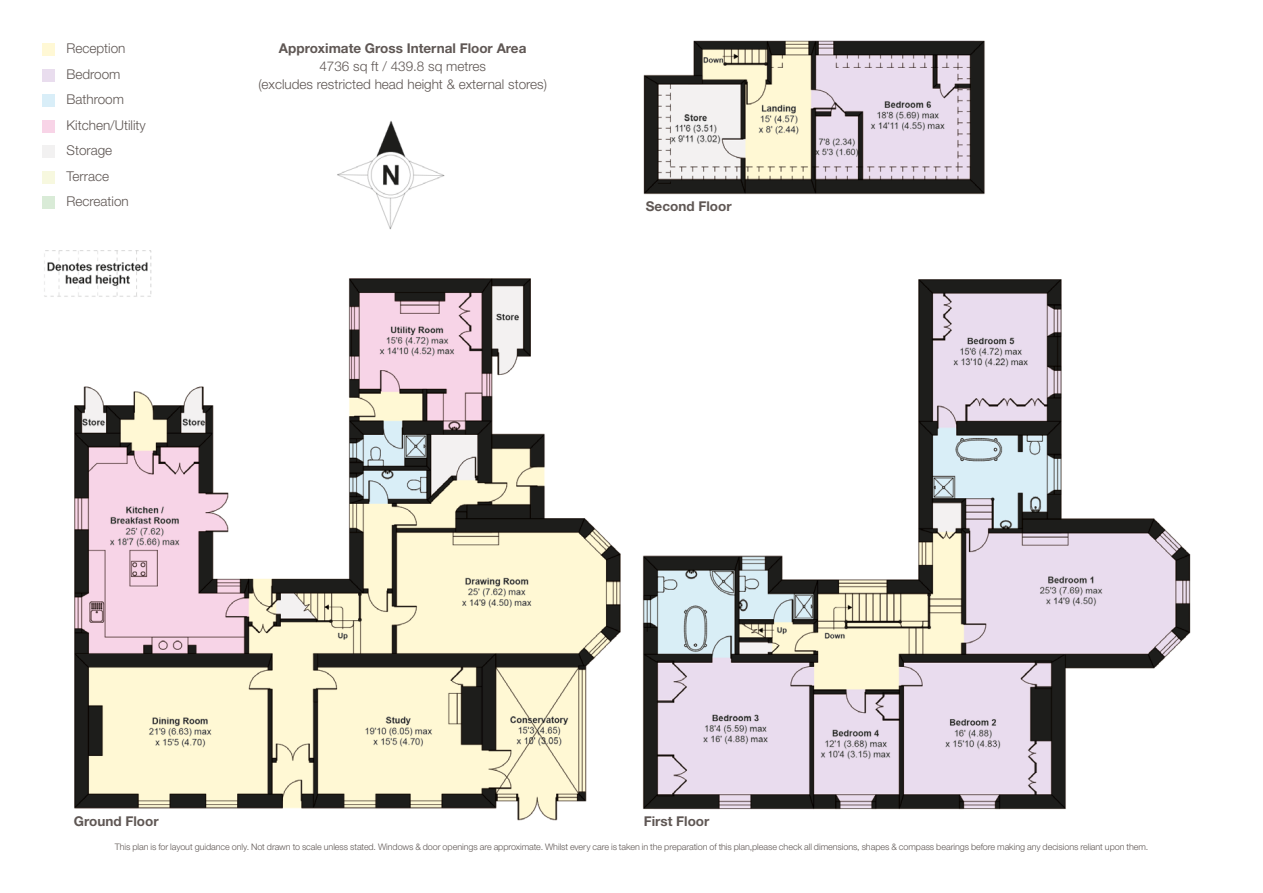
<style>
.page{position:relative;width:1263px;height:893px;background:#fff}
.page>*{position:absolute;margin:0;border:0;box-sizing:border-box;transform-origin:0 0}
.t1{font:300 13.5px/25.5px "Helvetica Neue";color:#5f5754;text-align:center}
.t2{font:700 13.5px "Helvetica Neue";color:#5f5754}
.t3{font:300 9px "Helvetica Neue";letter-spacing:-.005em;color:#5f5754}
</style>
<div class="page">
<img style="left:337px;top:120px;width:108px;height:110px">
<img style="left:74px;top:278px;width:547px;height:543px">
<img style="left:642px;top:279px;width:549px;height:531px">
<img style="left:44px;top:250px;width:116px;height:54px">
<img style="left:643px;top:40px;width:342px;height:155px">
<div style="left:43px;top:43px;width:12px;height:13px;background:#fff8d5"></div>
<div style="left:43px;top:69px;width:12px;height:13px;background:#e9ddee"></div>
<div style="left:43px;top:94px;width:12px;height:13px;background:#d9eef8"></div>
<div style="left:43px;top:120px;width:12px;height:13px;background:#f8d4e7"></div>
<div style="left:43px;top:145px;width:12px;height:13px;background:#f2f1f1"></div>
<div style="left:43px;top:171px;width:12px;height:13px;background:#f7f8df"></div>
<div style="left:43px;top:196px;width:12px;height:13px;background:#d9ebd7"></div>
<h1 class="t1" style="left:67px;top:35px;width:81px;text-align:left">Reception<br>Bedroom<br>Bathroom<br>Kitchen/Utility<br>Storage<br>Terrace<br>Recreation</h1>
<h1 class="t2" style="left:279px;top:40px;width:249px">Approximate Gross Internal Floor Area</h1>
<h1 class="t1" style="left:258px;top:57px;width:290px;line-height:18px">4736 sq ft / 439.8 sq metres<br>(excludes restricted head height &amp; external stores)</h1>
<h1 class="t2" style="left:646px;top:198px;width:87px">Second Floor</h1>
<h1 class="t2" style="left:74px;top:813px;width:86px">Ground Floor</h1>
<p class="t3" style="left:115px;top:842px;width:1035px">This plan is for layout guidance only. Not drawn to scale unless stated. Windows &amp; door openings are approximate. Whilst every care is taken in the preparation of this plan,please check all dimensions, shapes &amp; compass bearings before making any decisions reliant upon them.</p>
<h1 class="t2" style="left:644px;top:813px;width:67px">First Floor</h1>
</div>
